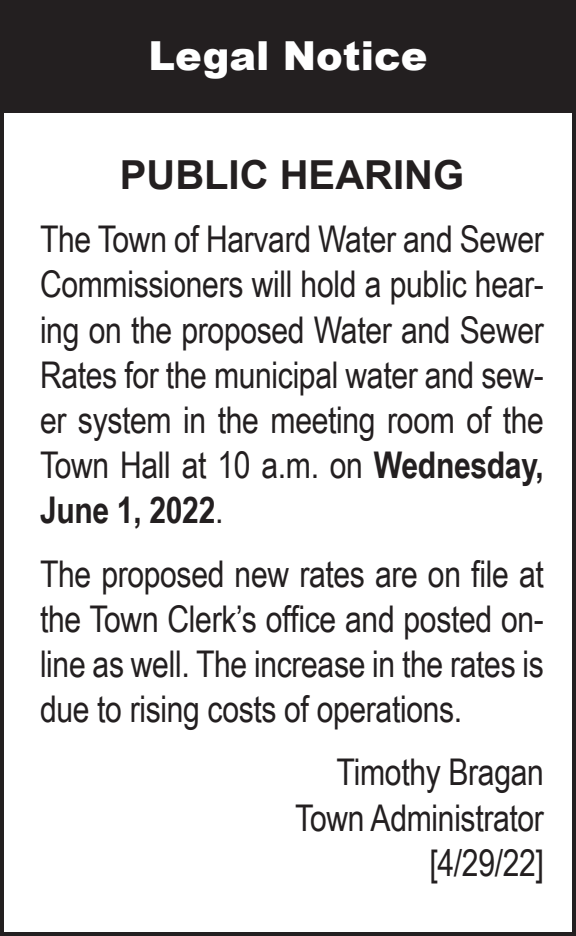
<style>
.page{position:relative;width:576px;height:936px;background:#fff}
.page>*{position:absolute;margin:0;border:0;box-sizing:border-box;transform-origin:0 0}
.t1{font:700 40px "Arial";color:#231f20}
.t2{font:900 40px "Arial";color:#fff}
.t3{font:36.8px/45.2px "Arial Narrow";letter-spacing:-.01em;color:#231f20;text-align:justify}
.s1{font-weight:700}
</style>
<div class="page">
<div style="left:0;top:0;width:576px;height:936px;border:4px solid #231f20"></div>
<div style="left:0;top:0;width:576px;height:112px;background:#231f20"></div>
<p class="t2" style="left:149px;top:27px;width:280px">Legal Notice</p>
<p class="t1" style="left:120px;top:149px;width:346px">PUBLIC HEARING</p>
<p class="t3" style="left:40px;top:215px;width:506px">The Town of Harvard Water and Sewer Commissioners will hold a public hear&shy;ing on the proposed Water and Sewer Rates for the municipal water and sew&shy;er system in the meeting room of the Town Hall at 10 a.m. on <span class="s1">Wednesday, June 1, 2022</span>.</p>
<p class="t3" style="left:40px;top:550px;width:505px">The proposed new rates are on file at the Town Clerk’s office and posted on&shy;line as well. The increase in the rates is due to rising costs of operations.</p>
<p class="t3" style="left:336px;top:748px;width:209px">Timothy Bragan</p>
<p class="t3" style="left:295px;top:794px;width:250px">Town Administrator</p>
<p class="t3" style="left:429px;top:839px;width:116px">[4/29/22]</p>
</div>
